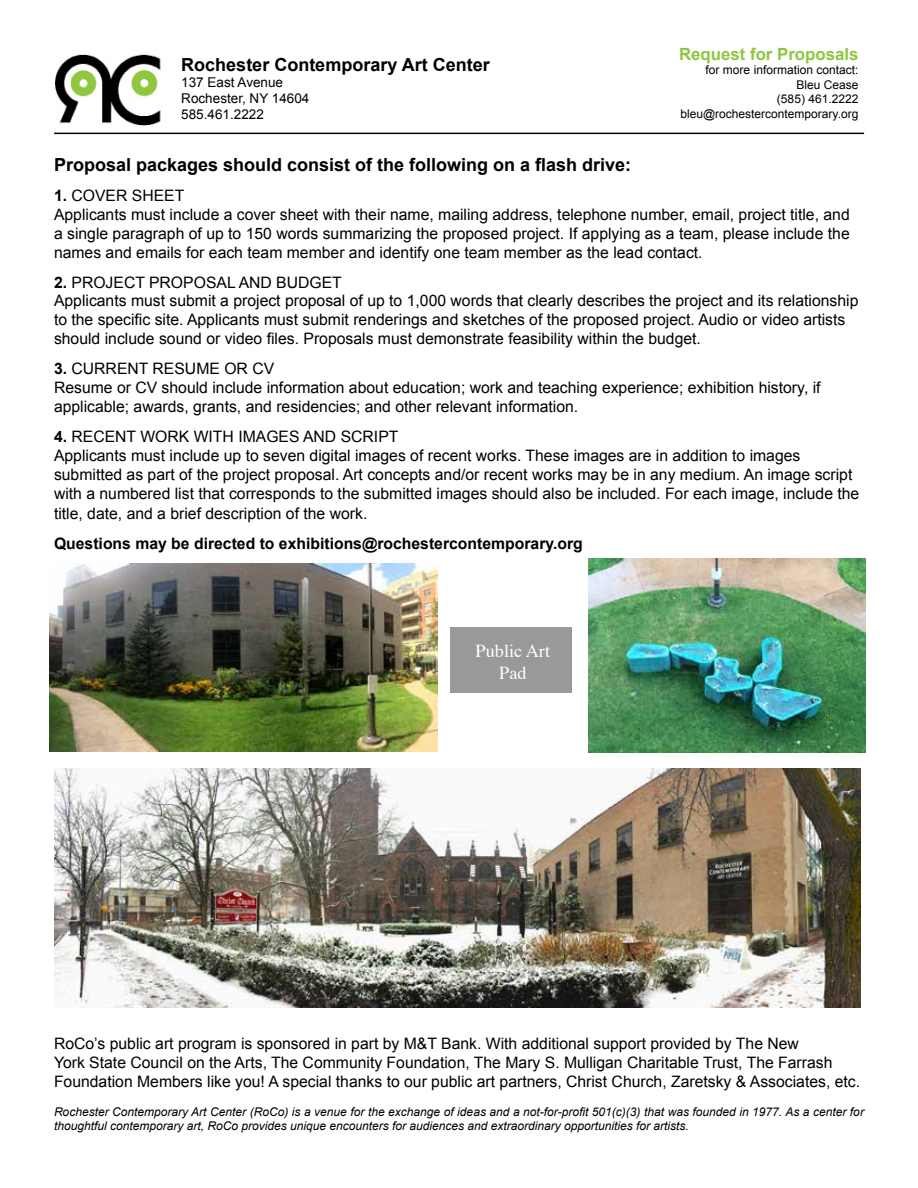
<style>
.page{position:relative;width:918px;height:1188px;background:#fff}
.page>*{position:absolute;margin:0;border:0;box-sizing:border-box;transform-origin:0 0}
.t1{font:18.15px/21.9px "Times";color:#fff;text-align:center}
.t2{font:700 18px "Arial";color:#000101}
.t3{font:700 18px "Arial";color:#000}
.t4{font:700 16.8px "Arial";color:#8ec73f}
.t5{font:15.75px/18.9px "Arial";color:#000101}
.t6{font:700 15.75px "Arial";color:#000101}
.t7{font:13.5px/16.2px "Arial";color:#000}
.t8{font:italic 12px/14.4px "Arial";color:#000101}
.t9{font:12px/14.4px "Arial";color:#000;text-align:right}
.s1{font-weight:700}
</style>
<div class="page">
<hr style="left:54px;top:133px;width:810px;height:1px;background:#000">
<img style="left:55px;top:54px;width:106px;height:72px">
<img style="left:54px;top:768px;width:806px;height:240px">
<div style="left:450px;top:628px;width:122px;height:65px;background:#999"></div>
<img style="left:50px;top:563px;width:388px;height:188px">
<img style="left:589px;top:558px;width:276px;height:195px">
<p class="t3" style="left:181px;top:53px;width:310px">Rochester Contemporary Art Center</p>
<p class="t7" style="left:181px;top:74px;width:130px">137 East Avenue<br>Rochester, NY 14604<br>585.461.2222</p>
<p class="t4" style="left:679px;top:43px;width:181px">Request for Proposals</p>
<p class="t9" style="left:680px;top:63px;width:180px">for more information contact:<br>Bleu Cease<br>(585) 461.2222 bleu@rochestercontemporary.org</p>
<p class="t2" style="left:54px;top:153px;width:579px">Proposal packages should consist of the following on a flash drive:</p>
<p class="t5" style="left:54px;top:186px;width:797px"><span class="s1">1.</span> COVER SHEET<br>Applicants must include a cover sheet with their name, mailing address, telephone number, email, project title, and a single paragraph of up to 150 words summarizing the proposed project. If applying as a team, please include the names and emails for each team member and identify one team member as the lead contact.</p>
<p class="t5" style="left:54px;top:273px;width:806px"><span class="s1">2.</span> PROJECT PROPOSAL AND BUDGET<br>Applicants must submit a project proposal of up to 1,000 words that clearly describes the project and its relationship to the specific site. Applicants must submit renderings and sketches of the proposed project. Audio or video artists should include sound or video files. Proposals must demonstrate feasibility within the budget.</p>
<p class="t5" style="left:54px;top:359px;width:768px"><span class="s1">3.</span> CURRENT RESUME OR CV<br>Resume or CV should include information about education; work and teaching experience; exhibition history, if applicable; awards, grants, and residencies; and other relevant information.</p>
<p class="t5" style="left:54px;top:427px;width:807px"><span class="s1">4.</span> RECENT WORK WITH IMAGES AND SCRIPT<br>Applicants must include up to seven digital images of recent works. These images are in addition to images submitted as part of the project proposal. Art concepts and/or recent works may be in any medium. An image script with a numbered list that corresponds to the submitted images should also be included. For each image, include the title, date, and a brief description of the work.</p>
<p class="t6" style="left:54px;top:533px;width:530px">Questions may be directed to exhibitions@rochestercontemporary.org</p>
<p class="t1" style="left:476px;top:639px;width:76px">Public Art<br>Pad</p>
<p class="t5" style="left:54px;top:1034px;width:808px">RoCo’s public art program is sponsored in part by M&amp;T Bank. With additional support provided by The New<br>York State Council on the Arts, The Community Foundation, The Mary S. Mulligan Charitable Trust, The Farrash<br>Foundation Members like you! A special thanks to our public art partners, Christ Church, Zaretsky &amp; Associates, etc.</p>
<p class="t8" style="left:54px;top:1104px;width:811px">Rochester Contemporary Art Center (RoCo) is a venue for the exchange of ideas and a not-for-profit 501(c)(3) that was founded in 1977. As a center for thoughtful contemporary art, RoCo provides unique encounters for audiences and extraordinary opportunities for artists.</p>
</div>
